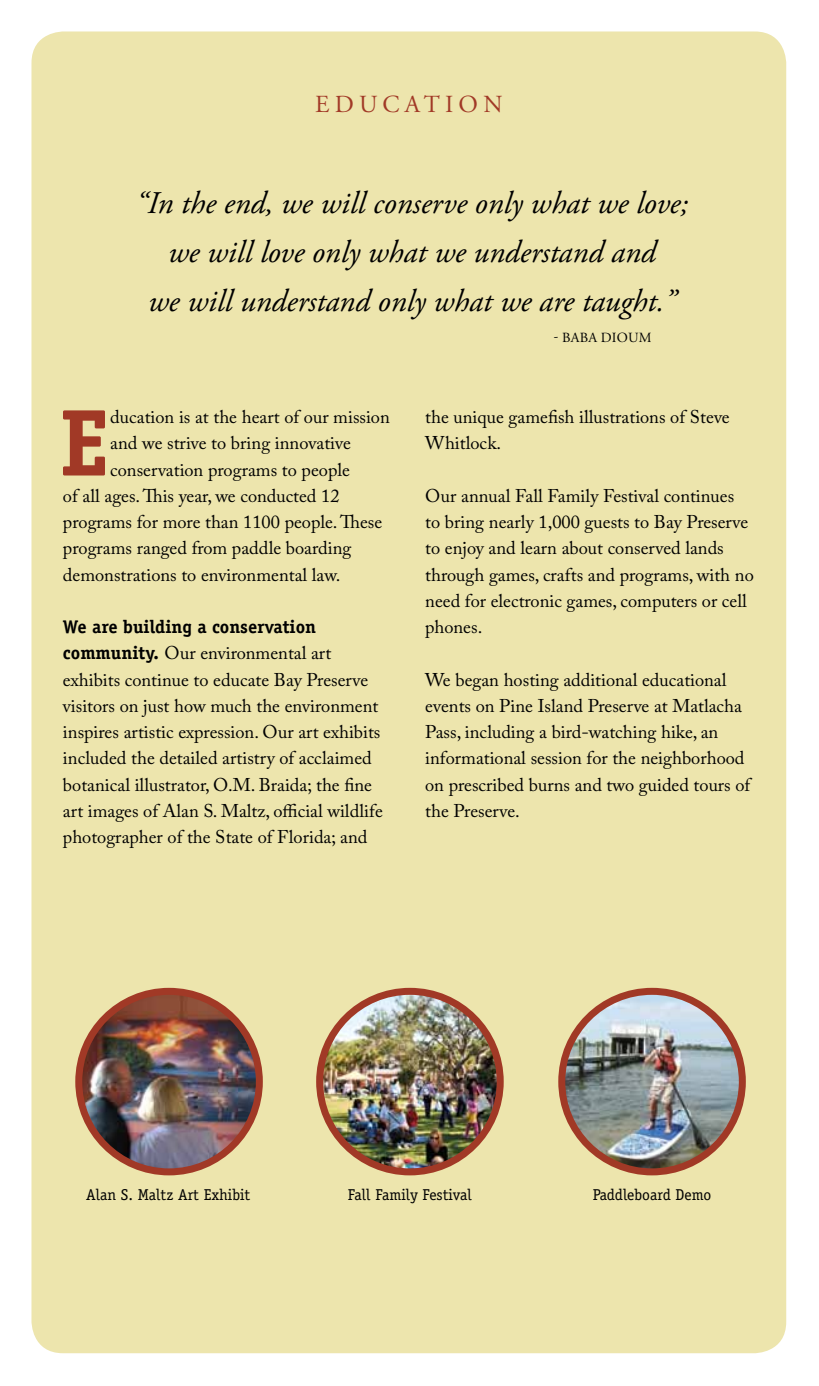
<style>
.page{position:relative;width:819px;height:1386px;background:#fff}
.page>*{position:absolute;margin:0;border:0;box-sizing:border-box;transform-origin:0 0}
.t1{font:700 95.02px "Officina Serif";color:#a13926}
.t2{font:italic 31.5px/49px "Adobe Garamond Pro";color:#000;text-align:center}
.t3{font:24.5px "Adobe Garamond Pro";letter-spacing:.215em;color:#a13926}
.t4{font:18.38px/26.2px "Adobe Caslon Pro";color:#000}
.t5{font:700 18.38px "Officina Serif";color:#000}
.t6{font:15.75px "Officina Serif";color:#000}
.t7{font:14px "Adobe Garamond Pro";color:#000}
.s1{font-family:"Officina Serif";font-weight:700}
</style>
<div class="page">
<div style="left:32px;top:32px;width:754px;height:1321px;background:#ede5ad;border-radius:32px"></div>
<img style="left:79px;top:991px;width:180px;height:181px;border-radius:90px">
<div style="left:75px;top:988px;width:188px;height:187px;border:7px solid #a13926;border-radius:50%"></div>
<img style="left:320px;top:991px;width:180px;height:181px;border-radius:90px">
<div style="left:316px;top:988px;width:188px;height:187px;border:7px solid #a13926;border-radius:50%"></div>
<img style="left:562px;top:991px;width:180px;height:181px;border-radius:90px">
<div style="left:558px;top:988px;width:188px;height:187px;border:7px solid #a13926;border-radius:50%"></div>
<h3 class="t3" style="left:315px;top:90px;width:189px">EDUCATION</h3>
<h2 class="t2" style="left:136px;top:179px;width:554px">“In the end, we will conserve only what we love; we will love only what we understand and<br>we will understand only what we are taught.”</h2>
<p class="t7" style="left:554px;top:329px;width:27px">- BABA</p>
<p class="t7" style="left:601px;top:329px;width:51px">DIOUM</p>
<h1 class="t1" style="left:59px;top:384px;width:53px">E</h1>
<p class="t4" style="left:110px;top:404px;width:281px">ducation is at the heart of our mission</p>
<p class="t4" style="left:110px;top:430px;width:242px">and we strive to bring innovative</p>
<p class="t4" style="left:110px;top:456px;width:241px">conservation programs to people</p>
<p class="t4" style="left:63px;top:482px;width:278px">of all ages. This year, we conducted 12</p>
<p class="t4" style="left:63px;top:509px;width:321px">programs for more than 1100 people. These</p>
<p class="t4" style="left:63px;top:535px;width:290px">programs ranged from paddle boarding</p>
<p class="t4" style="left:63px;top:561px;width:279px">demonstrations to environmental law.</p>
<p class="t5" style="left:63px;top:615px;width:255px">We are building a conservation</p>
<p class="t4" style="left:63px;top:640px;width:321px"><span class="s1">community.</span> Our environmental art exhibits continue to educate Bay Preserve visitors on just how much the environment inspires artistic expression. Our art exhibits included the detailed artistry of acclaimed botanical illustrator, O.M. Braida; the fine art images of Alan S. Maltz, official wildlife photographer of the State of Florida; and</p>
<p class="t4" style="left:425px;top:404px;width:306px">the unique gamefish illustrations of Steve<br>Whitlock.</p>
<p class="t4" style="left:425px;top:482px;width:330px">Our annual Fall Family Festival continues to bring nearly 1,000 guests to Bay Preserve to enjoy and learn about conserved lands through games, crafts and programs, with no need for electronic games, computers or cell phones.</p>
<p class="t4" style="left:425px;top:666px;width:327px">We began hosting additional educational events on Pine Island Preserve at Matlacha Pass, including a bird-watching hike, an informational session for the neighborhood on prescribed burns and two guided tours of the Preserve.</p>
<p class="t6" style="left:86px;top:1185px;width:166px">Alan S. Maltz Art Exhibit</p>
<p class="t6" style="left:348px;top:1185px;width:126px">Fall Family Festival</p>
<p class="t6" style="left:593px;top:1185px;width:120px">Paddleboard Demo</p>
</div>
